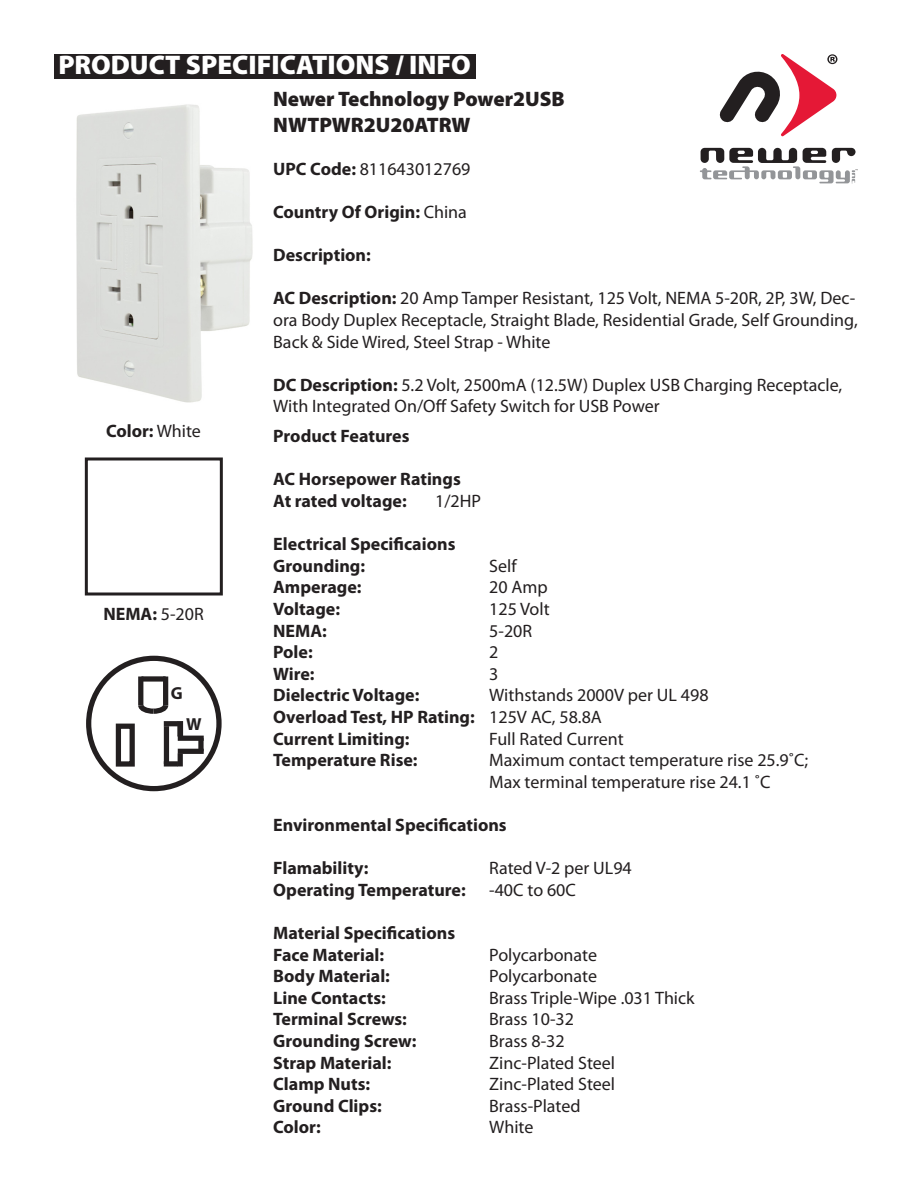
<style>
.page{position:relative;width:918px;height:1188px;background:#fff}
.page>*{position:absolute;margin:0;border:0;box-sizing:border-box;transform-origin:0 0}
.t1{font:900 27px "Myriad Pro";color:#fff}
.t2{font:900 21px "Myriad Pro";color:#231f20}
.t3{font:18px/21.6px "Myriad Pro";color:#231f20}
.t4{font:700 18px "Myriad Pro";color:#231f20}
.t5{font:700 17.4px "Myriad Pro";color:#231f20}
.s1{font-weight:700}
.s2{font-weight:400}
</style>
<div class="page">
<svg style="left:719px;top:54px;width:118px;height:82px"></svg>
<svg style="left:700px;top:148px;width:158px;height:36px"></svg>
<div style="left:54px;top:54px;width:421px;height:25px;background:#231f20"></div>
<div style="left:85px;top:458px;width:138px;height:138px;border:3px solid #231f20"></div>
<div style="left:86px;top:656px;width:136px;height:135px;border:5px solid #231f20;border-radius:50%"></div>
<div style="left:141px;top:676px;width:25px;height:6px;background:#231f20"></div>
<div style="left:163px;top:677px;width:5px;height:28px;background:#231f20"></div>
<div style="left:138px;top:677px;width:5px;height:28px;background:#231f20"></div>
<svg style="left:138px;top:700px;width:31px;height:14px"></svg>
<div style="left:116px;top:724px;width:19px;height:43px;border:5px solid #231f20"></div>
<div style="left:164px;top:726px;width:5px;height:38px;background:#231f20"></div>
<div style="left:164px;top:761px;width:14px;height:6px;background:#231f20"></div>
<div style="left:164px;top:721px;width:14px;height:5px;background:#231f20"></div>
<div style="left:177px;top:721px;width:6px;height:15px;background:#231f20"></div>
<div style="left:178px;top:736px;width:26px;height:5px;background:#231f20"></div>
<div style="left:178px;top:749px;width:26px;height:5px;background:#231f20"></div>
<div style="left:178px;top:754px;width:5px;height:12px;background:#231f20"></div>
<div style="left:198px;top:738px;width:6px;height:13px;background:#231f20"></div>
<img style="left:76px;top:104px;width:177px;height:299px">
<p class="t1" style="left:58px;top:50px;width:414px">PRODUCT SPECIFICATIONS / INFO</p>
<p class="t2" style="left:273px;top:87px;width:293px">Newer Technology Power2USB</p>
<p class="t2" style="left:273px;top:113px;width:199px">NWTPWR2U20ATRW</p>
<p class="t3" style="left:273px;top:158px;width:199px"><span class="s1">UPC Code:</span> 811643012769</p>
<p class="t4" style="left:273px;top:200px;width:195px">Country Of Origin: <span class="s2">China</span></p>
<p class="t4" style="left:273px;top:243px;width:99px">Description:</p>
<p class="t3" style="left:273px;top:287px;width:586px"><span class="s1">AC Description:</span> 20 Amp Tamper Resistant, 125 Volt, NEMA 5-20R, 2P, 3W, Dec&shy;ora Body Duplex Receptacle, Straight Blade, Residential Grade, Self Grounding,<br>Back &amp; Side Wired, Steel Strap - White</p>
<p class="t3" style="left:273px;top:374px;width:571px"><span class="s1">DC Description:</span> 5.2 Volt, 2500mA (12.5W) Duplex USB Charging Receptacle,<br>With Integrated On/Off Safety Switch for USB Power</p>
<p class="t4" style="left:106px;top:419px;width:96px">Color: <span class="s2">White</span></p>
<p class="t4" style="left:273px;top:424px;width:138px">Product Features</p>
<p class="t4" style="left:273px;top:468px;width:189px">AC Horsepower Ratings</p>
<p class="t4" style="left:273px;top:489px;width:135px">At rated voltage:</p>
<p class="t3" style="left:435px;top:490px;width:47px">1/2HP</p>
<p class="t4" style="left:273px;top:532px;width:184px">Electrical Specificaions</p>
<p class="t4" style="left:273px;top:554px;width:93px">Grounding:</p>
<p class="t3" style="left:489px;top:555px;width:29px">Self</p>
<p class="t4" style="left:273px;top:576px;width:90px">Amperage:</p>
<p class="t3" style="left:489px;top:576px;width:60px">20 Amp</p>
<p class="t4" style="left:273px;top:597px;width:68px">Voltage:</p>
<p class="t3" style="left:489px;top:598px;width:62px">125 Volt</p>
<p class="t4" style="left:273px;top:619px;width:55px">NEMA:</p>
<p class="t3" style="left:489px;top:620px;width:44px">5-20R</p>
<p class="t4" style="left:273px;top:640px;width:41px">Pole:</p>
<p class="t3" style="left:489px;top:641px;width:11px">2</p>
<p class="t4" style="left:273px;top:662px;width:43px">Wire:</p>
<p class="t3" style="left:489px;top:663px;width:11px">3</p>
<p class="t4" style="left:273px;top:684px;width:148px">Dielectric Voltage:</p>
<p class="t3" style="left:489px;top:684px;width:221px">Withstands 2000V per UL 498</p>
<p class="t4" style="left:273px;top:705px;width:330px">Overload Test, HP Rating: <span class="s2">125V AC, 58.8A</span></p>
<p class="t4" style="left:273px;top:727px;width:138px">Current Limiting:</p>
<p class="t3" style="left:489px;top:728px;width:136px">Full Rated Current</p>
<p class="t4" style="left:273px;top:748px;width:146px">Temperature Rise:</p>
<p class="t3" style="left:489px;top:749px;width:321px">Maximum contact temperature rise 25.9˚C;<br>Max terminal temperature rise 24.1 ˚C</p>
<p class="t4" style="left:273px;top:813px;width:235px">Environmental Specifications</p>
<p class="t4" style="left:273px;top:856px;width:97px">Flamability:</p>
<p class="t3" style="left:489px;top:857px;width:144px">Rated V-2 per UL94</p>
<p class="t4" style="left:273px;top:878px;width:194px">Operating Temperature:</p>
<p class="t3" style="left:489px;top:879px;width:88px">-40C to 60C</p>
<p class="t4" style="left:273px;top:921px;width:184px">Material Specifications</p>
<p class="t4" style="left:273px;top:943px;width:112px">Face Material:</p>
<p class="t3" style="left:489px;top:944px;width:109px">Polycarbonate</p>
<p class="t4" style="left:273px;top:964px;width:118px">Body Material:</p>
<p class="t3" style="left:489px;top:965px;width:109px">Polycarbonate</p>
<p class="t4" style="left:273px;top:986px;width:114px">Line Contacts:</p>
<p class="t3" style="left:489px;top:987px;width:207px">Brass Triple-Wipe .031 Thick</p>
<p class="t4" style="left:273px;top:1008px;width:135px">Terminal Screws:</p>
<p class="t3" style="left:489px;top:1008px;width:86px">Brass 10-32</p>
<p class="t4" style="left:273px;top:1029px;width:145px">Grounding Screw:</p>
<p class="t3" style="left:489px;top:1030px;width:77px">Brass 8-32</p>
<p class="t4" style="left:273px;top:1051px;width:120px">Strap Material:</p>
<p class="t3" style="left:489px;top:1052px;width:127px">Zinc-Plated Steel</p>
<p class="t4" style="left:273px;top:1072px;width:99px">Clamp Nuts:</p>
<p class="t3" style="left:489px;top:1073px;width:127px">Zinc-Plated Steel</p>
<p class="t4" style="left:273px;top:1094px;width:110px">Ground Clips:</p>
<p class="t3" style="left:489px;top:1095px;width:93px">Brass-Plated</p>
<p class="t4" style="left:273px;top:1116px;width:49px">Color:</p>
<p class="t3" style="left:489px;top:1116px;width:46px">White</p>
<p class="t4" style="left:103px;top:603px;width:102px">NEMA: <span class="s2">5-20R</span></p>
<p class="t5" style="left:171px;top:682px;width:13px">G</p>
<p class="t5" style="left:186px;top:713px;width:17px">W</p>
</div>
